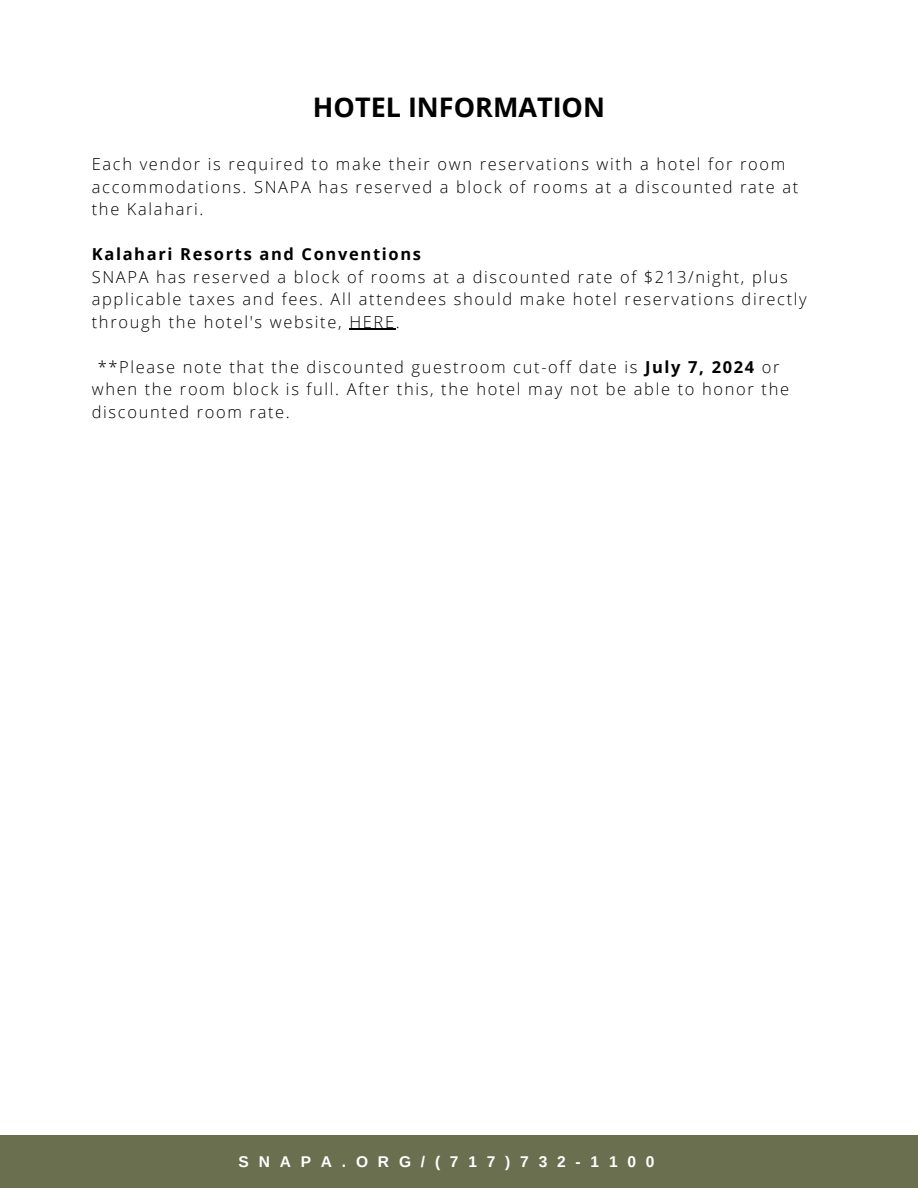
<style>
.page{position:relative;width:918px;height:1188px;background:#fff}
.page>*{position:absolute;margin:0;border:0;box-sizing:border-box;transform-origin:0 0}
.t1{font:700 27px "Open Sans";color:#000}
.t2{font:300 16.5px/22.5px "Open Sans";letter-spacing:.1em;color:#000}
.t3{font:700 16.5px "Open Sans";letter-spacing:.1em;color:#000}
.t4{font:700 15.6px "Arimo";letter-spacing:.63em;color:#fff}
.s1{font-weight:700}
</style>
<div class="page">
<hr style="left:349px;top:329px;width:47px;height:1px;background:#000">
<div style="left:0;top:1136px;width:918px;height:52px;background:#6a6f4f"></div>
<h1 class="t1" style="left:313px;top:88px;width:294px">HOTEL INFORMATION</h1>
<p class="t2" style="left:92px;top:152px;width:708px">Each vendor is required to make their own reservations with a hotel for room accommodations. SNAPA has reserved a block of rooms at a discounted rate at the Kalahari.</p>
<p class="t3" style="left:92px;top:243px;width:331px">Kalahari Resorts and Conventions</p>
<p class="t2" style="left:92px;top:265px;width:716px">SNAPA has reserved a block of rooms at a discounted rate of $213/night, plus applicable taxes and fees. All attendees should make hotel reservations directly through the hotel's website, HERE.</p>
<p class="t2" style="left:92px;top:355px;width:699px;text-indent:6px">**Please note that the discounted guestroom cut-off date is <span class="s1">July 7, 2024</span> or when the room block is full. After this, the hotel may not be able to honor the discounted room rate.</p>
<h2 class="t4" style="left:239px;top:1152px;width:417px">SNAPA.ORG/(717)732-1100</h2>
</div>
